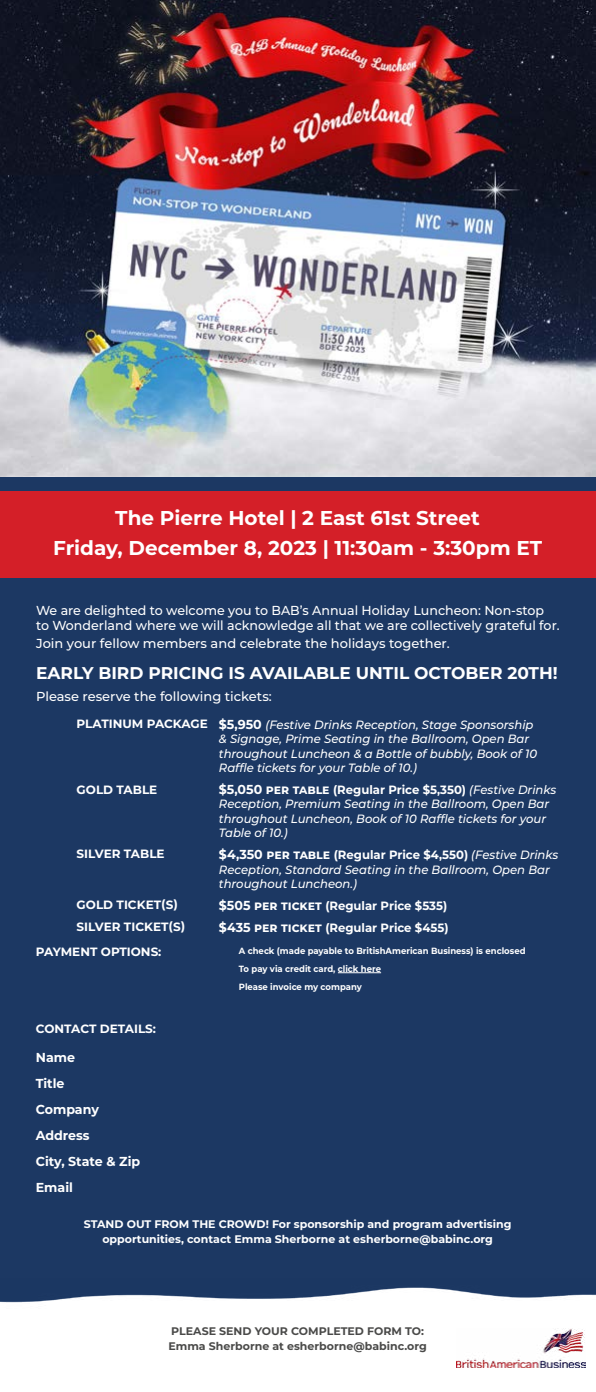
<style>
.page{position:relative;width:596px;height:1392px;background:#fff}
.page>*{position:absolute;margin:0;border:0;box-sizing:border-box;transform-origin:0 0}
.t1{font:700 20px/29.7px "Montserrat";color:#fff;text-align:center}
.t2{font:700 17px "Montserrat";color:#fff}
.t3{font:500 13px/15.6px "Montserrat";color:#fff}
.t4{font:700 13px/26px "Montserrat";color:#fff}
.t5{font:italic 500 12px/14.4px "Montserrat";color:#fff}
.t6{font:700 12px/22px "Montserrat";color:#fff}
.t7{font:700 11px/15px "Montserrat";color:#fff;text-align:center}
.t8{font:700 11px/15px "Montserrat";color:#4a4a49}
.t9{font:700 9px/18px "Montserrat";color:#fff;scale:.94 1}
.s1{font-weight:700;font-style:normal}
.s2{font-weight:700;font-style:normal;font-size:13px}
.s3{font-size:13px}
</style>
<div class="page">
<div style="left:0;top:0;width:595px;height:1328px;background:#1c3863"></div>
<img style="left:0;top:0;width:595px;height:476px">
<div style="left:0;top:491px;width:595px;height:87px;background:#d41f28"></div>
<hr style="left:338px;top:972px;width:43px;height:1px;background:#fff">
<img style="left:0;top:1287px;width:595px;height:81px">
<img style="left:456px;top:1328px;width:129px;height:40px">
<h1 class="t1" style="left:53px;top:502px;width:490px">The Pierre Hotel | 2 East 61st Street<br>Friday, December 8, 2023 | 11:30am - 3:30pm ET</h1>
<p class="t3" style="left:36px;top:602px;width:524px">We are delighted to welcome you to BAB’s Annual Holiday Luncheon: Non-stop to Wonderland where we will acknowledge all that we are collectively grateful for.</p>
<p class="t3" style="left:36px;top:635px;width:415px">Join your fellow members and celebrate the holidays together.</p>
<h2 class="t2" style="left:36px;top:661px;width:523px">EARLY BIRD PRICING IS AVAILABLE UNTIL OCTOBER 20TH!</h2>
<p class="t3" style="left:36px;top:688px;width:237px">Please reserve the following tickets:</p>
<p class="t5" style="left:219px;top:717px;width:319px;text-indent:-142px"><span class="s1">PLATINUM PACKAGE</span> <span class="s2">$5,950</span> (Festive Drinks Reception, Stage Sponsorship &amp; Signage, Prime Seating in the Ballroom, Open Bar throughout Luncheon &amp; a Bottle of bubbly, Book of 10<br>Raffle tickets for your Table of 10.)</p>
<p class="t5" style="left:219px;top:782px;width:338px"><span class="s2">$5,050 per table</span> <span class="s1">(Regular Price $5,350)</span> (Festive Drinks Reception, Premium Seating in the Ballroom, Open Bar throughout Luncheon, Book of 10 Raffle tickets for your Table of 10.)</p>
<p class="t5" style="left:219px;top:847px;width:340px"><span class="s2">$4,350 per table</span> <span class="s1">(Regular Price $4,550)</span> (Festive Drinks<br>Reception, Standard Seating in the Ballroom, Open Bar throughout Luncheon.)</p>
<p class="t6" style="left:219px;top:894px;width:231px"><span class="s3">$505 per ticket</span> (Regular Price $535) <span class="s3">$435 per ticket</span> (Regular Price $455)</p>
<p class="t6" style="left:77px;top:778px;width:82px">GOLD TABLE</p>
<p class="t6" style="left:77px;top:842px;width:89px">SILVER TABLE</p>
<p class="t6" style="left:77px;top:894px;width:110px;line-height:21.2px">GOLD TICKET(S)<br>SILVER TICKET(S)</p>
<p class="t6" style="left:36px;top:940px;width:127px">PAYMENT OPTIONS:</p>
<p class="t9" style="left:239px;top:941px;width:306px">A check (made payable to BritishAmerican Business) is enclosed<br>To pay via credit card, click here<br>Please invoice my company</p>
<p class="t6" style="left:36px;top:1017px;width:122px">CONTACT DETAILS:</p>
<p class="t4" style="left:36px;top:1044px;width:106px">Name<br>Title<br>Company<br>Address<br>City, State &amp; Zip<br>Email</p>
<p class="t7" style="left:84px;top:1216px;width:429px">STAND OUT FROM THE CROWD! For sponsorship and program advertising opportunities, contact Emma Sherborne at esherborne@babinc.org</p>
<p class="t8" style="left:168px;top:1323px;width:260px">PLEASE SEND YOUR COMPLETED FORM TO:<br>Emma Sherborne at esherborne@babinc.org</p>
</div>
